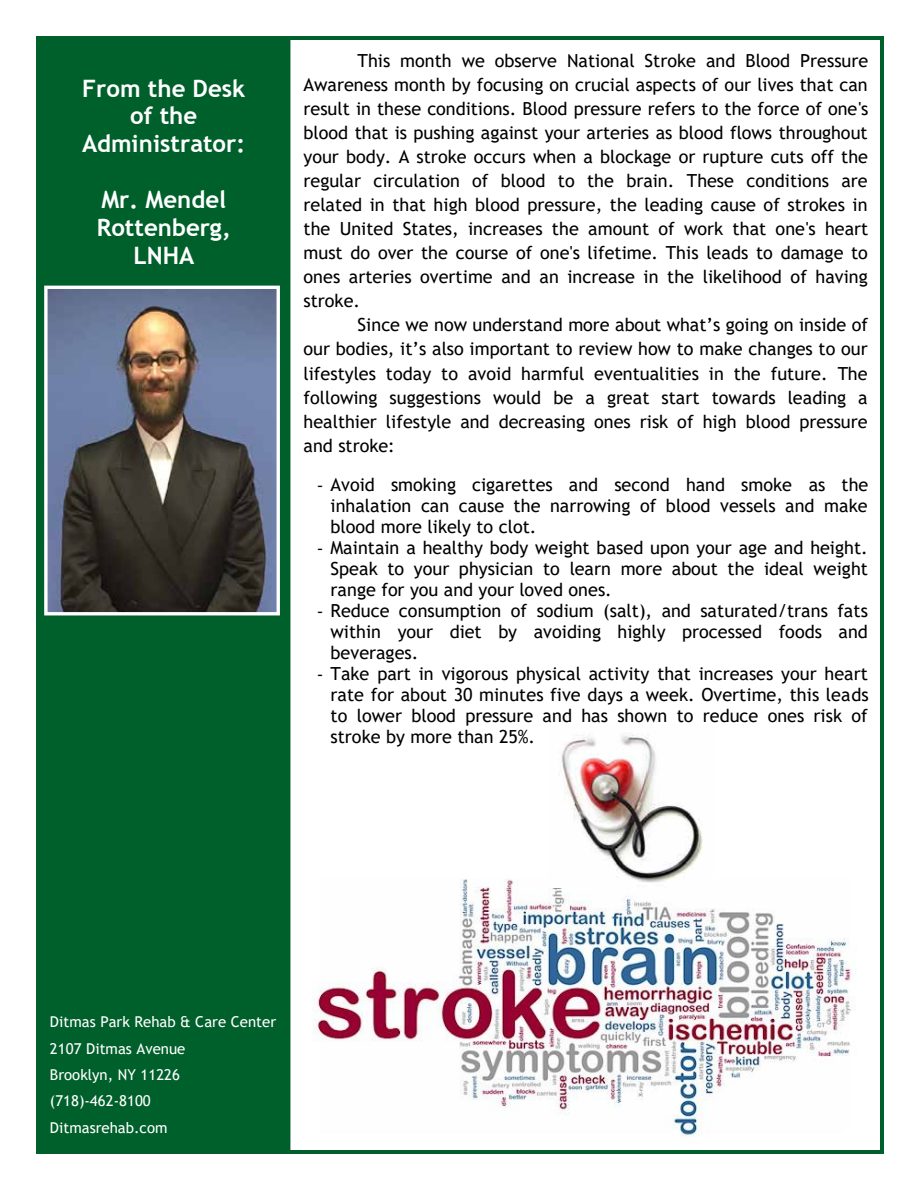
<style>
.page{position:relative;width:918px;height:1188px;background:#fff}
.page>*{position:absolute;margin:0;border:0;box-sizing:border-box;transform-origin:0 0}
.t1{font:700 24px/27.9px "Trebuchet MS";color:#fff;text-align:center}
.t2{font:18px/24px "Trebuchet MS";color:#000;text-align:justify}
.t3{font:15px/26.4px "Trebuchet MS";letter-spacing:.005em;color:#fff}
</style>
<div class="page">
<img style="left:314px;top:879px;width:539px;height:258px">
<img style="left:547px;top:733px;width:167px;height:155px">
<div style="left:40px;top:39px;width:248px;height:1112px;background:#00602b"></div>
<div style="left:37px;top:37px;width:253px;height:1116px;border:5px solid #00602b"></div>
<img style="left:48px;top:290px;width:228px;height:321px">
<div style="left:44px;top:286px;width:236px;height:329px;border:3px solid #fff"></div>
<hr style="left:39px;top:36px;width:842px;height:3px;background:#00602b">
<hr style="left:36px;top:39px;width:3px;height:1112px;background:#00602b">
<hr style="left:881px;top:39px;width:3px;height:1112px;background:#00602b">
<hr style="left:39px;top:1151px;width:842px;height:3px;background:#00602b">
<h1 class="t1" style="left:82px;top:74px;width:165px">From the Desk of the<br>Administrator:</h1>
<h1 class="t1" style="left:97px;top:186px;width:136px">Mr. Mendel<br>Rottenberg,<br>LNHA</h1>
<p class="t2" style="left:304px;top:48px;width:567px;text-indent:54px">This month we observe National Stroke and Blood Pressure Awareness month by focusing on crucial aspects of our lives that can result in these conditions. Blood pressure refers to the force of one's blood that is pushing against your arteries as blood flows throughout your body. A stroke occurs when a blockage or rupture cuts off the regular circulation of blood to the brain. These conditions are related in that high blood pressure, the leading cause of strokes in the United States, increases the amount of work that one's heart must do over the course of one's lifetime. This leads to damage to ones arteries overtime and an increase in the likelihood of having stroke.</p>
<p class="t2" style="left:304px;top:313px;width:566px;text-indent:54px">Since we now understand more about what’s going on inside of our bodies, it’s also important to review how to make changes to our lifestyles today to avoid harmful eventualities in the future. The following suggestions would be a great start towards leading a healthier lifestyle and decreasing ones risk of high blood pressure and stroke:</p>
<p class="t2" style="left:331px;top:474px;width:540px;line-height:21px;text-align:left">Avoid smoking cigarettes and second hand smoke as the inhalation can cause the narrowing of blood vessels and make blood more likely to clot.<br>Maintain a healthy body weight based upon your age and height.<br>Speak to your physician to learn more about the ideal weight range for you and your loved ones.<br>Reduce consumption of sodium (salt), and saturated/trans fats within your diet by avoiding highly processed foods and beverages.<br>Take part in vigorous physical activity that increases your heart rate for about 30 minutes five days a week. Overtime, this leads to lower blood pressure and has shown to reduce ones risk of stroke by more than 25%.</p>
<p class="t3" style="left:50px;top:1008px;width:228px">Ditmas Park Rehab &amp; Care Center<br>2107 Ditmas Avenue<br>Brooklyn, NY 11226 (718)-462-8100<br>Ditmasrehab.com</p>
</div>
